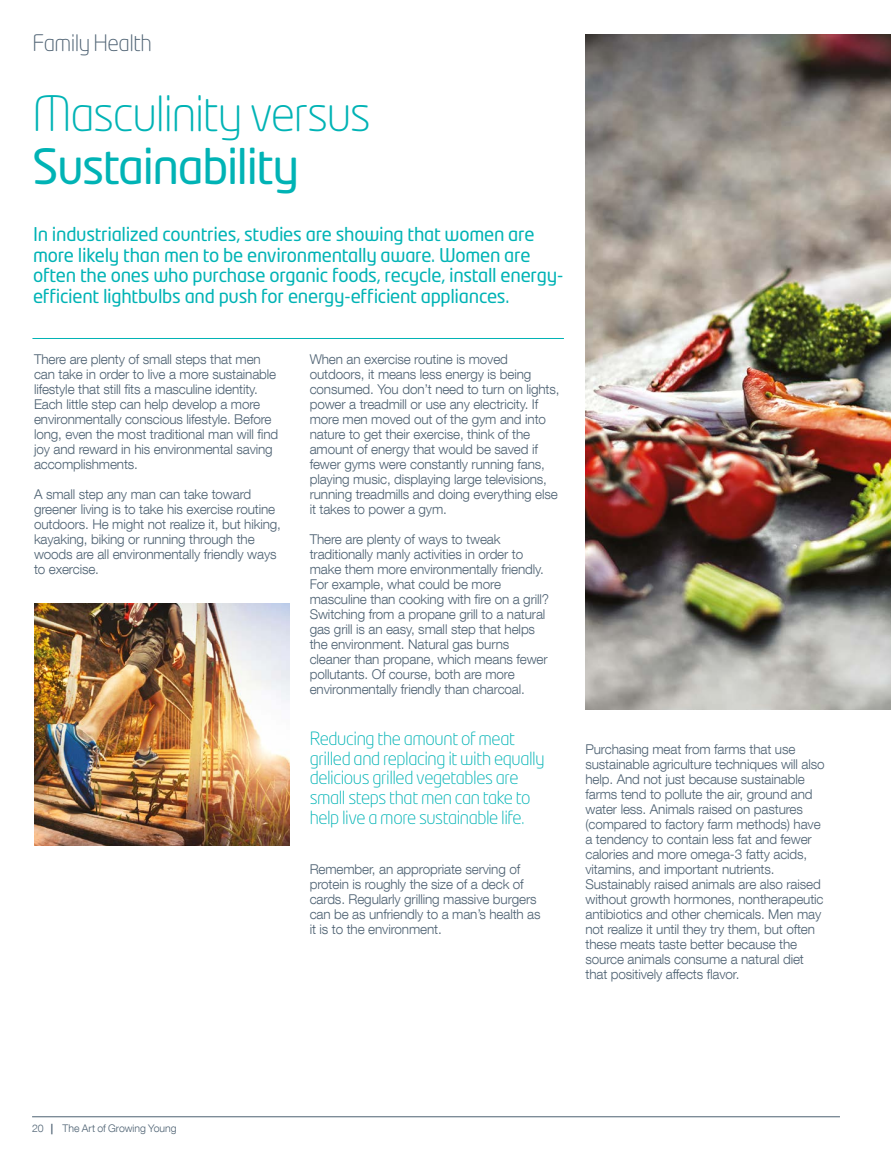
<style>
.page{position:relative;width:891px;height:1161px;background:#fff}
.page>*{position:absolute;margin:0;border:0;box-sizing:border-box;transform-origin:0 0}
.t1{font:300 48px "Neo Tech Pro";letter-spacing:-.03em;color:#00b3b5}
.t2{font:48px "Neo Tech Pro";letter-spacing:-.035em;color:#00b3b5}
.t3{font:300 22.5px "Neo Tech Pro";letter-spacing:-.025em;color:#4d6172}
.t4{font:18.75px/20.7px "Neo Tech Pro";letter-spacing:-.015em;color:#00b3b5}
.t5{font:300 18px/19.8px "Neo Tech Pro";letter-spacing:-.025em;color:#00b3b5}
.t6{font:300 13.5px/15px "Helvetica Neue LT Com";letter-spacing:-.01em;color:#4d6172}
.t7{font:300 10.5px "Helvetica Neue LT Com";color:#4d6172}
.s1{font-weight:700}
</style>
<div class="page">
<img style="left:35px;top:603px;width:254px;height:242px">
<hr style="left:32px;top:1116px;width:808px;height:1px;background:#4d6172">
<img style="left:585px;top:34px;width:306px;height:675px">
<hr style="left:32px;top:338px;width:532px;height:1px;background:#00b3b5">
<h2 class="t3" style="left:32px;top:30px;width:121px">Family Health</h2>
<h1 class="t1" style="left:32px;top:85px;width:340px">Masculinity versus</h1>
<h1 class="t2" style="left:32px;top:137px;width:268px">Sustainability</h1>
<p class="t4" style="left:33px;top:223px;width:532px">In industrialized countries, studies are showing that women are more likely than men to be environmentally aware. Women are often the ones who purchase organic foods, recycle, install energy&shy;efficient lightbulbs and push for energy-efficient appliances.</p>
<p class="t6" style="left:34px;top:351px;width:246px">There are plenty of small steps that men can take in order to live a more sustainable lifestyle that still fits a masculine identity.<br>Each little step can help develop a more environmentally conscious lifestyle. Before long, even the most traditional man will find joy and reward in his environmental saving accomplishments.</p>
<p class="t6" style="left:34px;top:486px;width:248px">A small step any man can take toward greener living is to take his exercise routine outdoors. He might not realize it, but hiking, kayaking, biking or running through the woods are all environmentally friendly ways to exercise.</p>
<p class="t6" style="left:310px;top:351px;width:251px">When an exercise routine is moved outdoors, it means less energy is being consumed. You don’t need to turn on lights, power a treadmill or use any electricity. If more men moved out of the gym and into nature to get their exercise, think of the amount of energy that would be saved if fewer gyms were constantly running fans, playing music, displaying large televisions, running treadmills and doing everything else it takes to power a gym.</p>
<p class="t6" style="left:310px;top:531px;width:241px">There are plenty of ways to tweak traditionally manly activities in order to make them more environmentally friendly.<br>For example, what could be more masculine than cooking with fire on a grill?<br>Switching from a propane grill to a natural gas grill is an easy, small step that helps the environment. Natural gas burns cleaner than propane, which means fewer pollutants. Of course, both are more environmentally friendly than charcoal.</p>
<h3 class="t5" style="left:310px;top:728px;width:236px">Reducing the amount of meat grilled and replacing it with equally delicious grilled vegetables are small steps that men can take to help live a more sustainable life.</h3>
<p class="t6" style="left:310px;top:861px;width:232px">Remember, an appropriate serving of protein is roughly the size of a deck of cards. Regularly grilling massive burgers can be as unfriendly to a man’s health as it is to the environment.</p>
<p class="t6" style="left:585px;top:741px;width:241px">Purchasing meat from farms that use sustainable agriculture techniques will also help. And not just because sustainable farms tend to pollute the air, ground and water less. Animals raised on pastures (compared to factory farm methods) have a tendency to contain less fat and fewer calories and more omega-3 fatty acids, vitamins, and important nutrients.<br>Sustainably raised animals are also raised without growth hormones, nontherapeutic antibiotics and other chemicals. Men may not realize it until they try them, but often these meats taste better because the source animals consume a natural diet that positively affects flavor.</p>
<p class="t7" style="left:32px;top:1122px;width:13px">20</p>
<p class="t7" style="left:51px;top:1122px;width:127px"><span class="s1">|</span> The Art of Growing Young</p>
</div>
